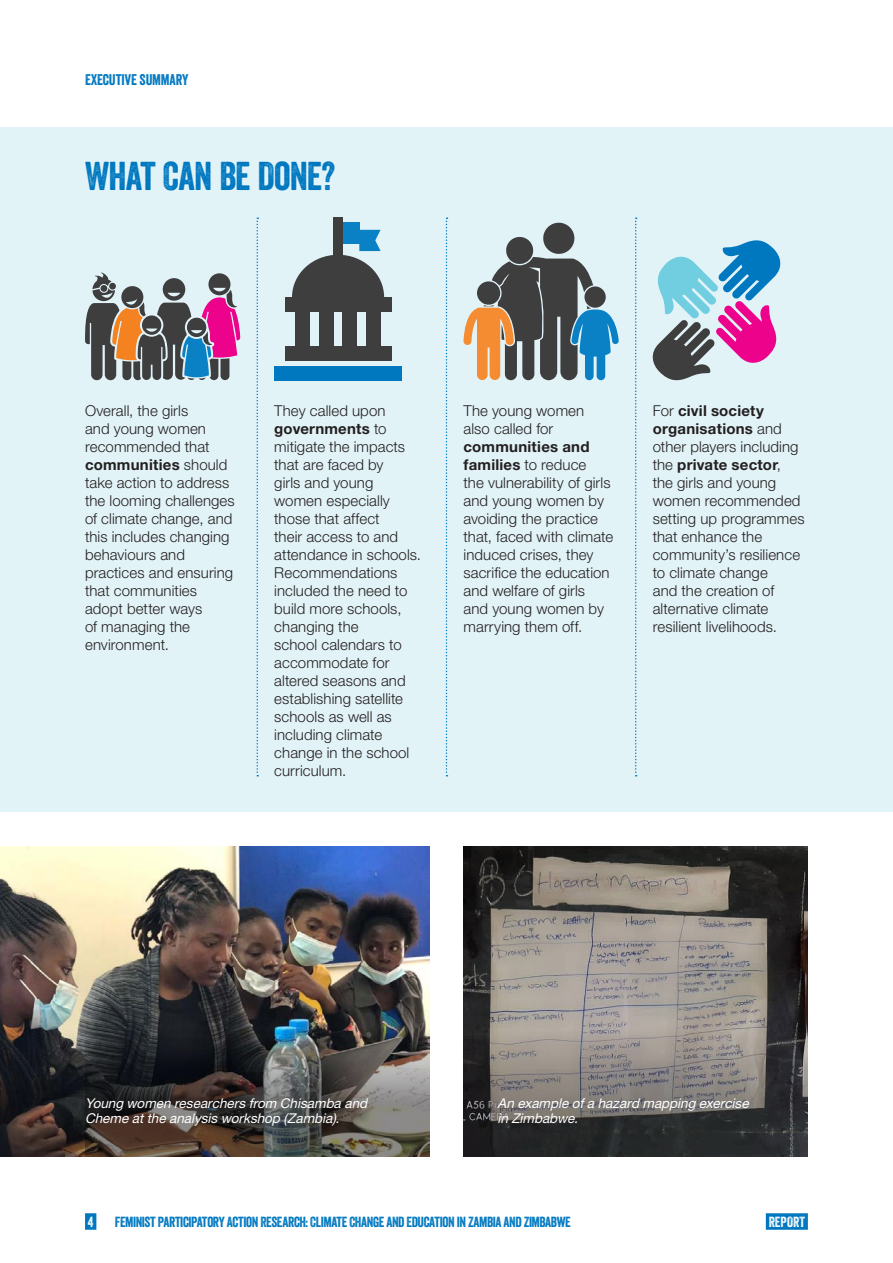
<style>
.page{position:relative;width:893px;height:1263px;background:#fff}
.page>*{position:absolute;margin:0;border:0;box-sizing:border-box;transform-origin:0 0}
.bodykop{font:39px "Veneer";letter-spacing:-.02em;color:#0078c0}
.bullet{font:300 15px/18px "Helvetica Neue LT Std";letter-spacing:.005em;color:#231f20}
.t1{font:15px "Veneer";letter-spacing:-.005em;color:#0078c0}
.t2{font:14.25px "Veneer";letter-spacing:-.03em;color:#0078c0}
.t3{font:14.25px "Veneer";color:#fff}
.PHOTO{font:italic 13.5px/15px "Helvetica Neue LT Std";color:#fff}
.s1{font-weight:700}
</style>
<div class="page">
<div style="left:85px;top:1213px;width:11px;height:17px;background:#0078c0"></div>
<div style="left:766px;top:1213px;width:42px;height:17px;background:#0078c0"></div>
<div style="left:0;top:128px;width:893px;height:684px;background:#e2f3f8"></div>
<svg style="left:652px;top:240px;width:129px;height:141px"></svg>
<div style="left:285px;top:297px;width:106px;height:14px;background:#3e3e3f"></div>
<div style="left:285px;top:347px;width:106px;height:14px;background:#3e3e3f"></div>
<div style="left:274px;top:366px;width:128px;height:14px;background:#0078c0"></div>
<div style="left:296px;top:308px;width:14px;height:42px;background:#3e3e3f"></div>
<div style="left:319px;top:308px;width:14px;height:42px;background:#3e3e3f"></div>
<div style="left:366px;top:308px;width:15px;height:42px;background:#3e3e3f"></div>
<div style="left:343px;top:308px;width:14px;height:42px;background:#3e3e3f"></div>
<div style="left:338px;top:223px;width:21px;height:21px;background:#0b81c5"></div>
<svg style="left:292px;top:230px;width:92px;height:67px"></svg>
<div style="left:333px;top:217px;width:10px;height:44px;background:#3e3e3f"></div>
<svg style="left:256px;top:217px;width:2px;height:559px"></svg>
<svg style="left:446px;top:217px;width:1px;height:559px"></svg>
<svg style="left:635px;top:217px;width:2px;height:559px"></svg>
<img style="left:0;top:846px;width:429px;height:161px">
<img style="left:463px;top:846px;width:345px;height:163px">
<svg style="left:463px;top:1009px;width:345px;height:148px;background:#656260"></svg>
<svg style="left:85px;top:272px;width:155px;height:108px"></svg>
<svg style="left:463px;top:222px;width:156px;height:158px"></svg>
<img style="left:0;top:1007px;width:429px;height:150px">
<p class="t1" style="left:85px;top:71px;width:105px">EXECUTIVE SUMMARY</p>
<p class="bodykop" style="left:85px;top:153px;width:252px">WHAT CAN BE DONE?</p>
<p class="bullet" style="left:85px;top:402px;width:151px">Overall, the girls<br>and young women recommended that <span class="s1">communities</span> should take action to address the looming challenges of climate change, and this includes changing behaviours and practices and ensuring that communities adopt better ways<br>of managing the environment.</p>
<p class="bullet" style="left:274px;top:402px;width:148px">They called upon <span class="s1">governments</span> to mitigate the impacts that are faced by<br>girls and young women especially those that affect<br>their access to and attendance in schools.<br>Recommendations included the need to build more schools, changing the<br>school calendars to accommodate for altered seasons and establishing satellite schools as well as including climate change in the school curriculum.</p>
<p class="bullet" style="left:463px;top:402px;width:151px">The young women also called for <span class="s1">communities and families</span> to reduce<br>the vulnerability of girls and young women by avoiding the practice that, faced with climate induced crises, they sacrifice the education and welfare of girls and young women by marrying them off.</p>
<p class="bullet" style="left:653px;top:402px;width:153px">For <span class="s1">civil society organisations</span> and other players including the <span class="s1">private sector</span>, the girls and young women recommended setting up programmes that enhance the community’s resilience to climate change<br>and the creation of alternative climate resilient livelihoods.</p>
<p class="PHOTO" style="left:85px;top:1095px;width:287px">Young women researchers from Chisamba and<br>Cheme atthe analysis workshop (Zambia).</p>
<p class="PHOTO" style="left:497px;top:1095px;width:256px">An example ofa hazard mapping exercise in Zimbabwe.</p>
<p class="t3" style="left:88px;top:1213px;width:7px">4</p>
<p class="t2" style="left:115px;top:1213px;width:458px">FEMINIST PARTICIPATORY ACTION RESEARCH: CLIMATE CHANGE AND EDUCATION IN ZAMBIA AND ZIMBABWE</p>
<p class="t3" style="left:769px;top:1213px;width:38px">REPORT</p>
</div>
